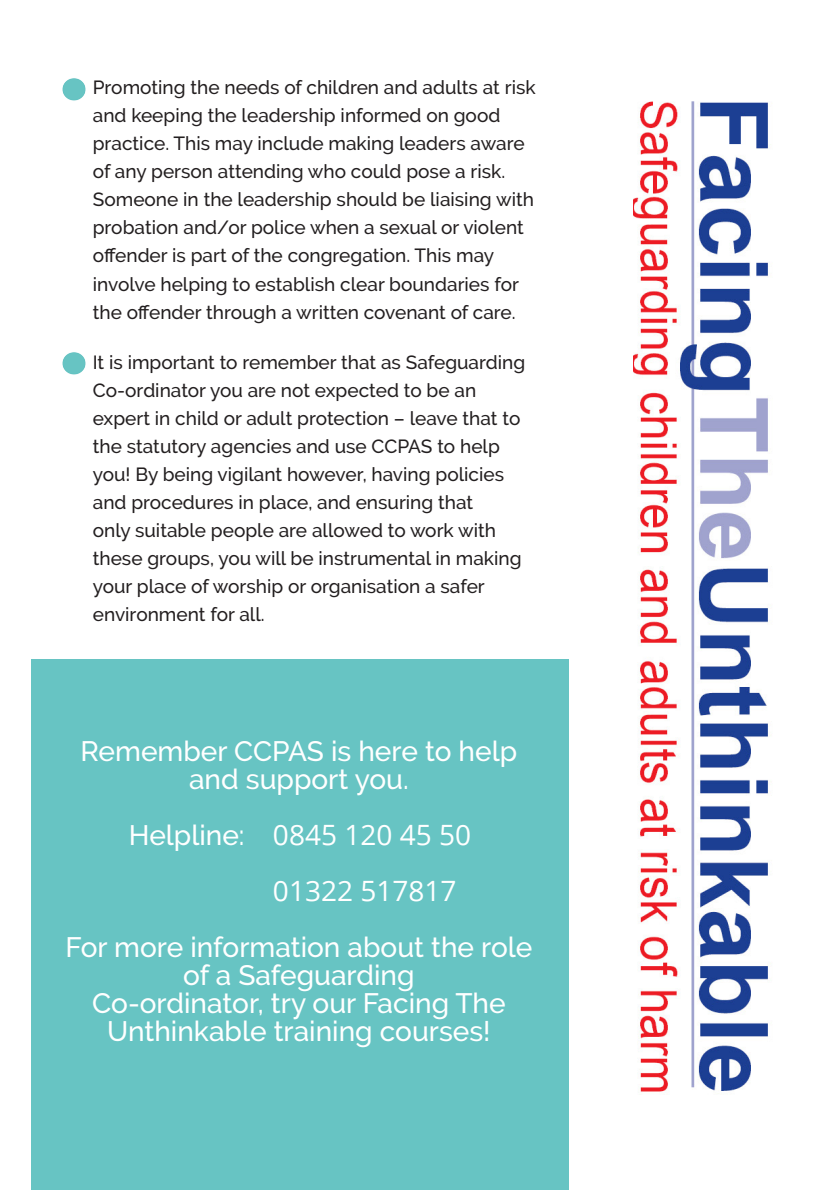
<style>
.page{position:relative;width:840px;height:1191px;background:#fff}
.page>*{position:absolute;margin:0;border:0;box-sizing:border-box;transform-origin:0 0}
.t1{font:500 28px/28px "Raleway";color:#fff;text-align:center}
.t2{font:28px "Open Sans";color:#fff}
.t3{font:500 19px/28px "Raleway";color:#231f20}
.s1{font-family:"Raleway";font-weight:500}
</style>
<div class="page">
<div style="left:31px;top:660px;width:537px;height:530px;background:#67c4c3"></div>
<img style="left:62px;top:78px;width:24px;height:23px">
<img style="left:62px;top:352px;width:24px;height:23px">
<img style="left:633px;top:101px;width:138px;height:991px">
<p class="t3" style="left:93px;top:74px;width:444px;text-indent:-23px">• Promoting the needs of children and adults at risk and keeping the leadership informed on good practice. This may include making leaders aware of any person attending who could pose a risk.<br>Someone in the leadership should be liaising with probation and/or police when a sexual or violent offender is part of the congregation. This may involve helping to establish clear boundaries for the offender through a written covenant of care.</p>
<p class="t3" style="left:93px;top:348px;width:434px;text-indent:-23px">• It is important to remember that as Safeguarding Co-ordinator you are not expected to be an expert in child or adult protection – leave that to the statutory agencies and use CCPAS to help you! By being vigilant however, having policies and procedures in place, and ensuring that<br>only suitable people are allowed to work with these groups, you will be instrumental in making your place of worship or organisation a safer environment for all.</p>
<p class="t1" style="left:81px;top:737px;width:438px">Remember CCPAS is here to help and support you.</p>
<p class="t2" style="left:129px;top:816px;width:344px"><span class="s1">Helpline:</span> 0845 120 45 50</p>
<p class="t2" style="left:273px;top:872px;width:185px">01322 517817</p>
<p class="t1" style="left:65px;top:933px;width:468px">For more information about the role of a Safeguarding</p>
<p class="t1" style="left:92px;top:989px;width:415px">Co-ordinator, try our Facing The<br>Unthinkable training courses!</p>
</div>
